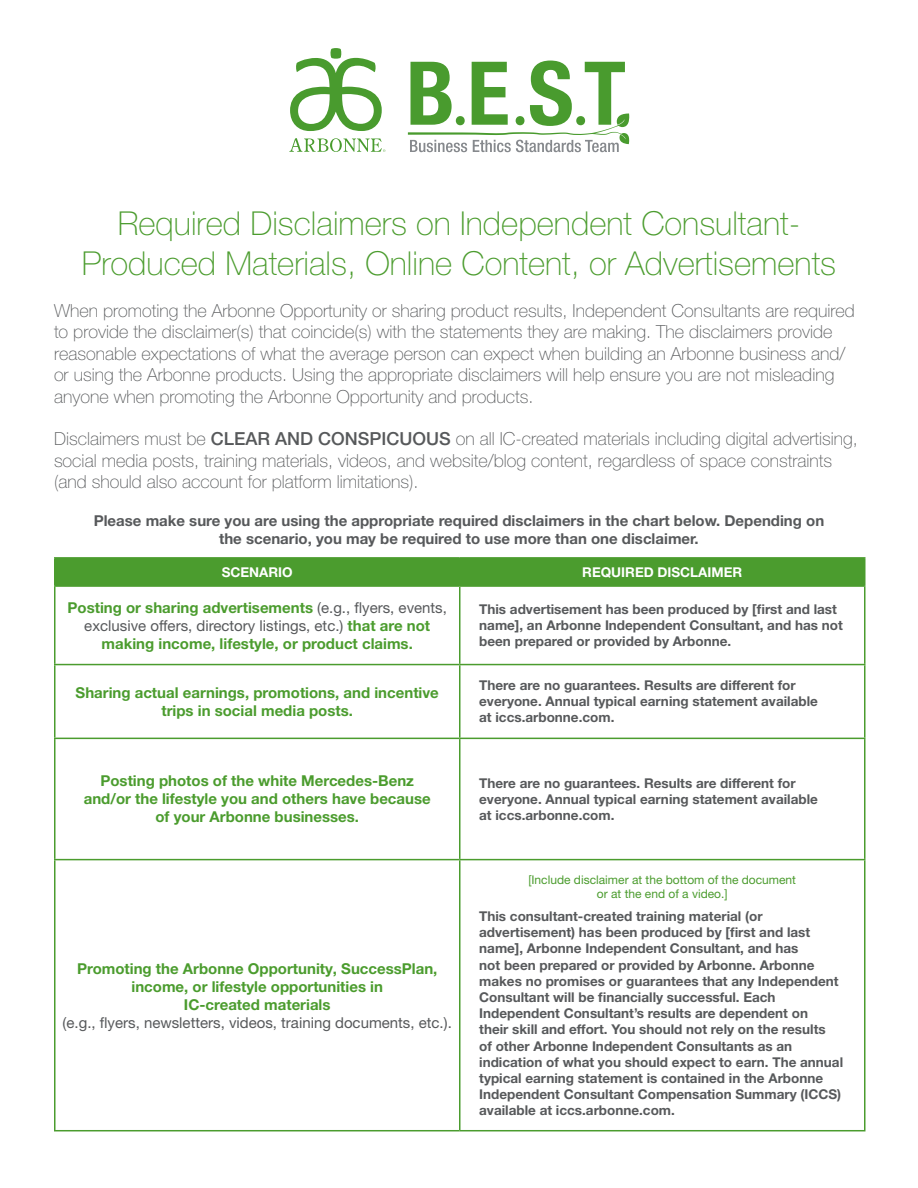
<style>
.page{position:relative;width:918px;height:1188px;background:#fff}
.page>*{position:absolute;margin:0;border:0;box-sizing:border-box;transform-origin:0 0}
.t1{font:100 33px/39.6px "Helvetica Neue LT Pro";color:#4b9c2e;text-align:center}
.t2{font:100 18px/21.6px "Helvetica Neue LT Pro";color:#57595b}
.t3{font:700 15px/18px "Helvetica Neue LT Pro";color:#4b9c2e;text-align:center}
.t4{font:700 15px/18px "Helvetica Neue LT Pro";color:#57595b;text-align:center}
.t5{font:15px "Helvetica Neue LT Pro";color:#57595b}
.t6{font:700 13.5px/16.2px "Helvetica Neue LT Pro";color:#57595b}
.t7{font:700 13.5px "Helvetica Neue LT Pro";color:#fff}
.t8{font:12px/14.4px "Helvetica Neue LT Pro";color:#4b9c2e;text-align:center}
.s1{font-weight:500}
.s2{font-weight:400;color:#57595b}
</style>
<div class="page">
<hr style="left:54px;top:557px;width:406px;height:2px;background:#4b9c2e">
<hr style="left:54px;top:559px;width:2px;height:26px;background:#4b9c2e">
<hr style="left:460px;top:557px;width:406px;height:2px;background:#4b9c2e">
<div style="left:56px;top:558px;width:809px;height:27px;background:#4b9c2e"></div>
<hr style="left:864px;top:559px;width:2px;height:26px;background:#4b9c2e">
<hr style="left:54px;top:585px;width:406px;height:2px;background:#4b9c2e">
<hr style="left:54px;top:587px;width:2px;height:77px;background:#4b9c2e">
<hr style="left:460px;top:585px;width:406px;height:2px;background:#4b9c2e">
<hr style="left:459px;top:587px;width:1px;height:77px;background:#4b9c2e">
<hr style="left:864px;top:587px;width:2px;height:77px;background:#4b9c2e">
<hr style="left:54px;top:664px;width:406px;height:1px;background:#4b9c2e">
<hr style="left:54px;top:665px;width:2px;height:73px;background:#4b9c2e">
<hr style="left:460px;top:664px;width:406px;height:1px;background:#4b9c2e">
<hr style="left:459px;top:665px;width:1px;height:73px;background:#4b9c2e">
<hr style="left:864px;top:665px;width:2px;height:73px;background:#4b9c2e">
<hr style="left:54px;top:738px;width:406px;height:1px;background:#4b9c2e">
<hr style="left:54px;top:739px;width:2px;height:120px;background:#4b9c2e">
<hr style="left:460px;top:738px;width:406px;height:1px;background:#4b9c2e">
<hr style="left:459px;top:739px;width:1px;height:120px;background:#4b9c2e">
<hr style="left:864px;top:739px;width:2px;height:120px;background:#4b9c2e">
<hr style="left:54px;top:859px;width:406px;height:1px;background:#4b9c2e">
<hr style="left:54px;top:860px;width:2px;height:270px;background:#4b9c2e">
<hr style="left:460px;top:859px;width:406px;height:1px;background:#4b9c2e">
<hr style="left:459px;top:860px;width:1px;height:270px;background:#4b9c2e">
<hr style="left:864px;top:860px;width:2px;height:270px;background:#4b9c2e">
<hr style="left:54px;top:1130px;width:406px;height:1px;background:#4b9c2e">
<hr style="left:460px;top:1130px;width:406px;height:1px;background:#4b9c2e">
<svg style="left:290px;top:48px;width:92px;height:83px"></svg>
<svg style="left:289px;top:138px;width:96px;height:14px"></svg>
<svg style="left:408px;top:61px;width:221px;height:91px"></svg>
<h1 class="t1" style="left:82px;top:203px;width:756px">Required Disclaimers on Independent Consultant-<br>Produced Materials, Online Content, or Advertisements</h1>
<p class="t2" style="left:54px;top:299px;width:802px">When promoting the Arbonne Opportunity or sharing product results, Independent Consultants are required to provide the disclaimer(s) that coincide(s) with the statements they are making. The disclaimers provide reasonable expectations of what the average person can expect when building an Arbonne business and/ or using the Arbonne products. Using the appropriate disclaimers will help ensure you are not misleading anyone when promoting the Arbonne Opportunity and products.</p>
<p class="t2" style="left:54px;top:428px;width:805px">Disclaimers must be <span class="s1">CLEAR AND CONSPICUOUS</span> on all IC-created materials including digital advertising, social media posts, training materials, videos, and website/blog content, regardless of space constraints (and should also account for platform limitations).</p>
<p class="t4" style="left:94px;top:512px;width:732px">Please make sure you are using the appropriate required disclaimers in the chart below. Depending on the scenario, you may be required to use more than one disclaimer.</p>
<p class="t7" style="left:222px;top:563px;width:72px">SCENARIO</p>
<p class="t7" style="left:582px;top:563px;width:161px">REQUIRED DISCLAIMER</p>
<p class="t3" style="left:68px;top:598px;width:381px">Posting or sharing advertisements <span class="s2">(e.g., flyers, events, exclusive offers, directory listings, etc.)</span> that are not making income, lifestyle, or product claims.</p>
<p class="t6" style="left:479px;top:601px;width:365px">This advertisement has been produced by [first and last name], an Arbonne Independent Consultant, and has not been prepared or provided by Arbonne.</p>
<p class="t3" style="left:76px;top:683px;width:365px">Sharing actual earnings, promotions, and incentive trips in social media posts.</p>
<p class="t6" style="left:479px;top:677px;width:340px">There are no guarantees. Results are different for everyone. Annual typical earning statement available at iccs.arbonne.com.</p>
<p class="t3" style="left:84px;top:772px;width:348px">Posting photos of the white Mercedes-Benz and/or the lifestyle you and others have because of your Arbonne businesses.</p>
<p class="t6" style="left:479px;top:774px;width:340px">There are no guarantees. Results are different for everyone. Annual typical earning statement available at iccs.arbonne.com.</p>
<p class="t3" style="left:77px;top:959px;width:362px">Promoting the Arbonne Opportunity, SuccessPlan, income, or lifestyle opportunities in<br>IC-created materials</p>
<p class="t5" style="left:63px;top:1013px;width:391px">(e.g., flyers, newsletters, videos, training documents, etc.).</p>
<p class="t8" style="left:528px;top:872px;width:269px">[Include disclaimer at the bottom of the document or at the end of a video.]</p>
<p class="t6" style="left:479px;top:908px;width:365px">This consultant-created training material (or advertisement) has been produced by [first and last name], Arbonne Independent Consultant, and has<br>not been prepared or provided by Arbonne. Arbonne makes no promises or guarantees that any Independent Consultant will be financially successful. Each Independent Consultant’s results are dependent on<br>their skill and effort. You should not rely on the results<br>of other Arbonne Independent Consultants as an indication of what you should expect to earn. The annual typical earning statement is contained in the Arbonne Independent Consultant Compensation Summary (ICCS) available at iccs.arbonne.com.</p>
</div>
